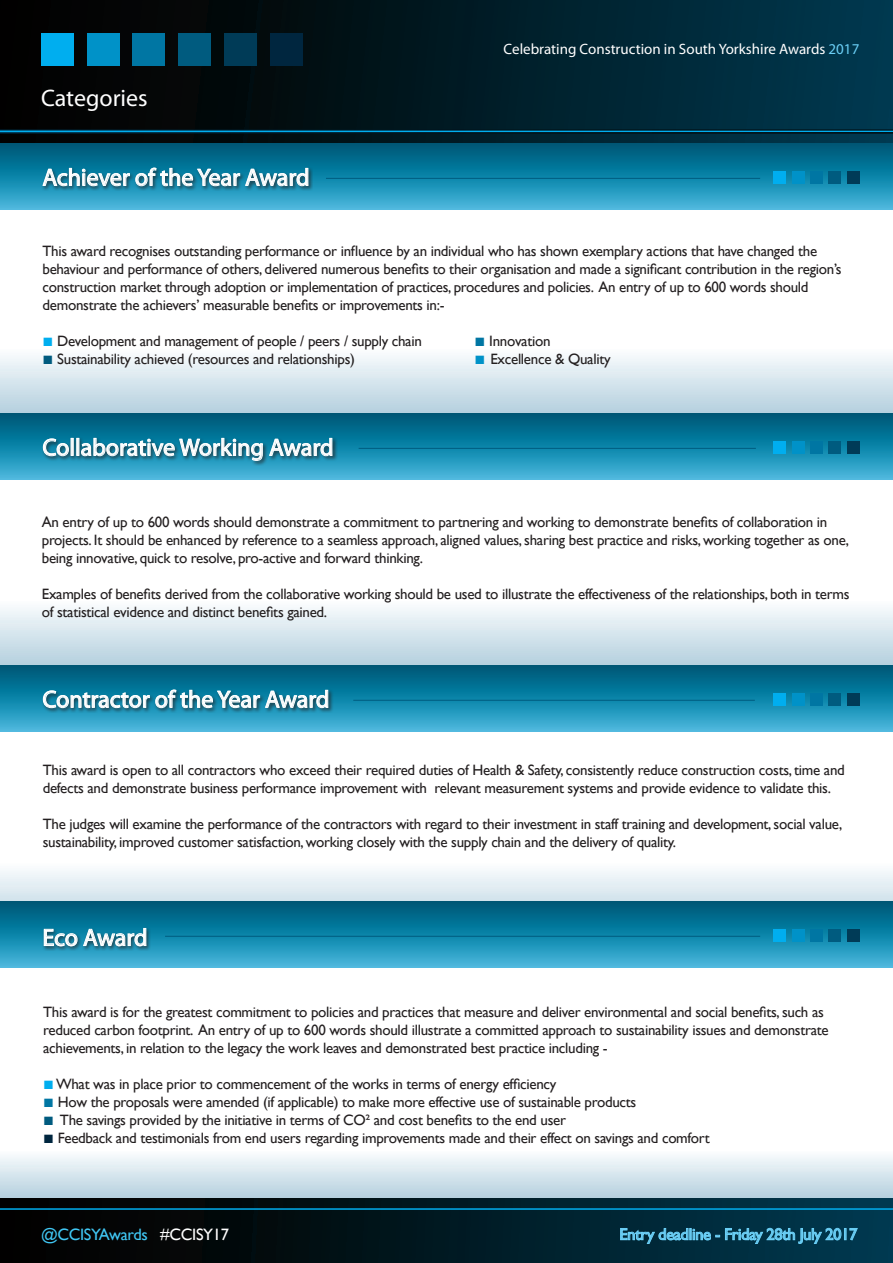
<style>
.page{position:relative;width:893px;height:1263px;background:#fff}
.page>*{position:absolute;margin:0;border:0;box-sizing:border-box;transform-origin:0 0}
.t1{font:24px "Myriad Pro";color:#fff}
.t2{font:16.5px "Gill Sans";letter-spacing:-.02em;color:#6bcff6}
.t3{font:16.5px "Gill Sans";letter-spacing:-.02em;color:#40c7f4}
.t4{font:15px/18px "Gill Sans";letter-spacing:-.02em;color:#231f20}
.t5{font:15px "Myriad Pro";color:#fff}
.s1{color:#6bcff6}
.s2{font-family:"Arial";font-size:18px;color:#00aeef}
.s3{font-family:"Arial";font-size:18px;color:#0076a3}
.s4{font-family:"Arial";font-size:18px;color:#005b7f}
.s5{font-family:"Arial";font-size:18px;color:#0092c8}
.s6{font-family:"Arial";font-size:18px;color:#00263f}
.s7{color:#fff}
</style>
<div class="page">
<div style="left:0;top:0;width:893px;height:144px;background:linear-gradient(to right,#030000,#00384e)"></div>
<hr style="left:0;top:130px;width:893px;height:3px;background:#fff">
<div style="left:41px;top:33px;width:32px;height:32px;background:#00aeef"></div>
<div style="left:87px;top:33px;width:32px;height:32px;background:#0092c8"></div>
<div style="left:133px;top:33px;width:32px;height:32px;background:#0076a3"></div>
<div style="left:179px;top:33px;width:32px;height:32px;background:#005b7f"></div>
<div style="left:225px;top:33px;width:32px;height:32px;background:#003b57"></div>
<div style="left:271px;top:33px;width:32px;height:32px;background:#00263f"></div>
<hr style="left:0;top:131px;width:893px;height:1px;background:#00aeef">
<div style="left:0;top:599px;width:893px;height:66px;background:linear-gradient(to bottom,#feffff,#b6d0df)"></div>
<svg style="left:0;top:871px;width:893px;height:30px;background:#e2edf3"></svg>
<svg style="left:0;top:665px;width:893px;height:66px;background:#1685a8"></svg>
<svg style="left:42px;top:660px;width:287px;height:72px;background:#348eac"></svg>
<div style="left:773px;top:693px;width:13px;height:13px;background:#00aeef"></div>
<div style="left:792px;top:693px;width:12px;height:13px;background:#0092c8"></div>
<div style="left:810px;top:693px;width:13px;height:13px;background:#0076a3"></div>
<div style="left:828px;top:693px;width:13px;height:13px;background:#005b7f"></div>
<div style="left:847px;top:693px;width:13px;height:13px;background:#003b57"></div>
<div style="left:0;top:348px;width:893px;height:65px;background:linear-gradient(to bottom,#fdfeff,#b5d0de)"></div>
<svg style="left:0;top:144px;width:893px;height:65px;background:#1685a9"></svg>
<svg style="left:42px;top:138px;width:267px;height:72px;background:#27809d"></svg>
<div style="left:773px;top:171px;width:13px;height:13px;background:#00aeef"></div>
<div style="left:792px;top:171px;width:12px;height:13px;background:#0092c8"></div>
<div style="left:810px;top:171px;width:13px;height:13px;background:#0076a3"></div>
<div style="left:828px;top:171px;width:13px;height:13px;background:#005b7f"></div>
<div style="left:847px;top:171px;width:13px;height:13px;background:#003b57"></div>
<svg style="left:0;top:413px;width:893px;height:66px;background:#1684a8"></svg>
<div style="left:42px;top:436px;width:296px;height:30px;background:#231f20;opacity:.7"></div>
<svg style="left:42px;top:438px;width:27px;height:19px"></svg>
<div style="left:71px;top:438px;width:3px;height:18px;border:1px solid #fff"></div>
<div style="left:76px;top:438px;width:3px;height:18px;border:1px solid #fff"></div>
<svg style="left:80px;top:408px;width:253px;height:72px;background:#358eac"></svg>
<div style="left:773px;top:441px;width:13px;height:13px;background:#00aeef"></div>
<div style="left:792px;top:441px;width:12px;height:13px;background:#0092c8"></div>
<div style="left:810px;top:441px;width:13px;height:13px;background:#0076a3"></div>
<div style="left:828px;top:441px;width:13px;height:13px;background:#005b7f"></div>
<div style="left:847px;top:441px;width:13px;height:13px;background:#003b57"></div>
<div style="left:0;top:1149px;width:893px;height:49px;background:linear-gradient(to bottom,#feffff,#b5d0de)"></div>
<svg style="left:0;top:901px;width:893px;height:66px;background:#1584a8"></svg>
<hr style="left:326px;top:178px;width:434px;height:1px;background:#005b7f">
<hr style="left:359px;top:448px;width:397px;height:1px;background:#005b7f">
<hr style="left:353px;top:700px;width:402px;height:1px;background:#005b7f">
<div style="left:0;top:1198px;width:893px;height:65px;background:linear-gradient(to right,#030000,#00394f)"></div>
<svg style="left:620px;top:1228px;width:238px;height:16px;background:#22627b"></svg>
<hr style="left:0;top:1208px;width:893px;height:2px;background:#00aeef">
<div style="left:42px;top:926px;width:109px;height:25px;background:#231f20;opacity:.7"></div>
<svg style="left:43px;top:898px;width:104px;height:70px;background:#318dab"></svg>
<div style="left:773px;top:929px;width:13px;height:13px;background:#00aeef"></div>
<div style="left:792px;top:929px;width:12px;height:13px;background:#0092c8"></div>
<div style="left:810px;top:929px;width:13px;height:13px;background:#0076a3"></div>
<div style="left:828px;top:929px;width:13px;height:13px;background:#005b7f"></div>
<div style="left:847px;top:929px;width:13px;height:13px;background:#003b57"></div>
<hr style="left:165px;top:936px;width:595px;height:1px;background:#005b7f">
<p class="t1" style="left:41px;top:83px;width:108px">Categories</p>
<p class="t1" style="left:43px;top:163px;width:269px">Achiever of the Year Award</p>
<p class="t5" style="left:504px;top:40px;width:357px">Celebrating Construction in South Yorkshire Awards <span class="s1">2017</span></p>
<p class="t4" style="left:43px;top:242px;width:801px">This award recognises outstanding performance or influence by an individual who has shown exemplary actions that have changed the behaviour and performance of others, delivered numerous benefits to their organisation and made a significant contribution in the region’s construction market through adoption or implementation of practices, procedures and policies. An entry of up to 600 words should demonstrate the achievers’ measurable benefits or improvements in:-</p>
<p class="t4" style="left:43px;top:332px;width:381px"><span class="s2">■</span> Development and management of people / peers / supply chain</p>
<p class="t4" style="left:475px;top:332px;width:77px"><span class="s3">■</span> Innovation</p>
<p class="t4" style="left:43px;top:350px;width:314px"><span class="s4">■</span> Sustainability achieved (resources and relationships)</p>
<p class="t4" style="left:475px;top:350px;width:138px"><span class="s5">■</span> Excellence &amp; Quality</p>
<p class="t1" style="left:43px;top:433px;width:293px">Collaborative Working Award</p>
<p class="t4" style="left:42px;top:513px;width:809px">An entry of up to 600 words should demonstrate a commitment to partnering and working to demonstrate benefits of collaboration in projects. It should be enhanced by reference to a seamless approach, aligned values, sharing best practice and risks, working together as one, being innovative, quick to resolve, pro-active and forward thinking.</p>
<p class="t4" style="left:42px;top:585px;width:809px">Examples of benefits derived from the collaborative working should be used to illustrate the effectiveness of the relationships, both in terms of statistical evidence and distinct benefits gained.</p>
<p class="t1" style="left:43px;top:684px;width:288px">Contractor of the Year Award</p>
<p class="t4" style="left:43px;top:762px;width:804px">This award is open to all contractors who exceed their required duties of Health &amp; Safety, consistently reduce construction costs, time and defects and demonstrate business performance improvement with relevant measurement systems and provide evidence to validate this.</p>
<p class="t4" style="left:43px;top:816px;width:801px">The judges will examine the performance of the contractors with regard to their investment in staff training and development, social value, sustainability, improved customer satisfaction, working closely with the supply chain and the delivery of quality.</p>
<p class="t1" style="left:43px;top:923px;width:107px">Eco Award</p>
<p class="t4" style="left:43px;top:1003px;width:787px">This award is for the greatest commitment to policies and practices that measure and deliver environmental and social benefits, such as reduced carbon footprint. An entry of up to 600 words should illustrate a committed approach to sustainability issues and demonstrate achievements, in relation to the legacy the work leaves and demonstrated best practice including -</p>
<p class="t4" style="left:43px;top:1075px;width:515px"><span class="s2">■</span>What was in place prior to commencement of the works in terms of energy efficiency</p>
<p class="t4" style="left:43px;top:1093px;width:595px"><span class="s3">■</span> How the proposals were amended (if applicable) to make more effective use of sustainable products</p>
<p class="t4" style="left:43px;top:1111px;width:524px"><span class="s4">■</span> The savings provided by the initiative in terms of CO² and cost benefits to the end user</p>
<p class="t4" style="left:43px;top:1129px;width:668px"><span class="s6">■</span> Feedback and testimonials from end users regarding improvements made and their effect on savings and comfort</p>
<p class="t3" style="left:41px;top:1224px;width:190px">@CCISYAwards <span class="s7">#CCISY17</span></p>
<p class="t2" style="left:619px;top:1224px;width:239px">Entry deadline - Friday 28th July 2017</p>
</div>
